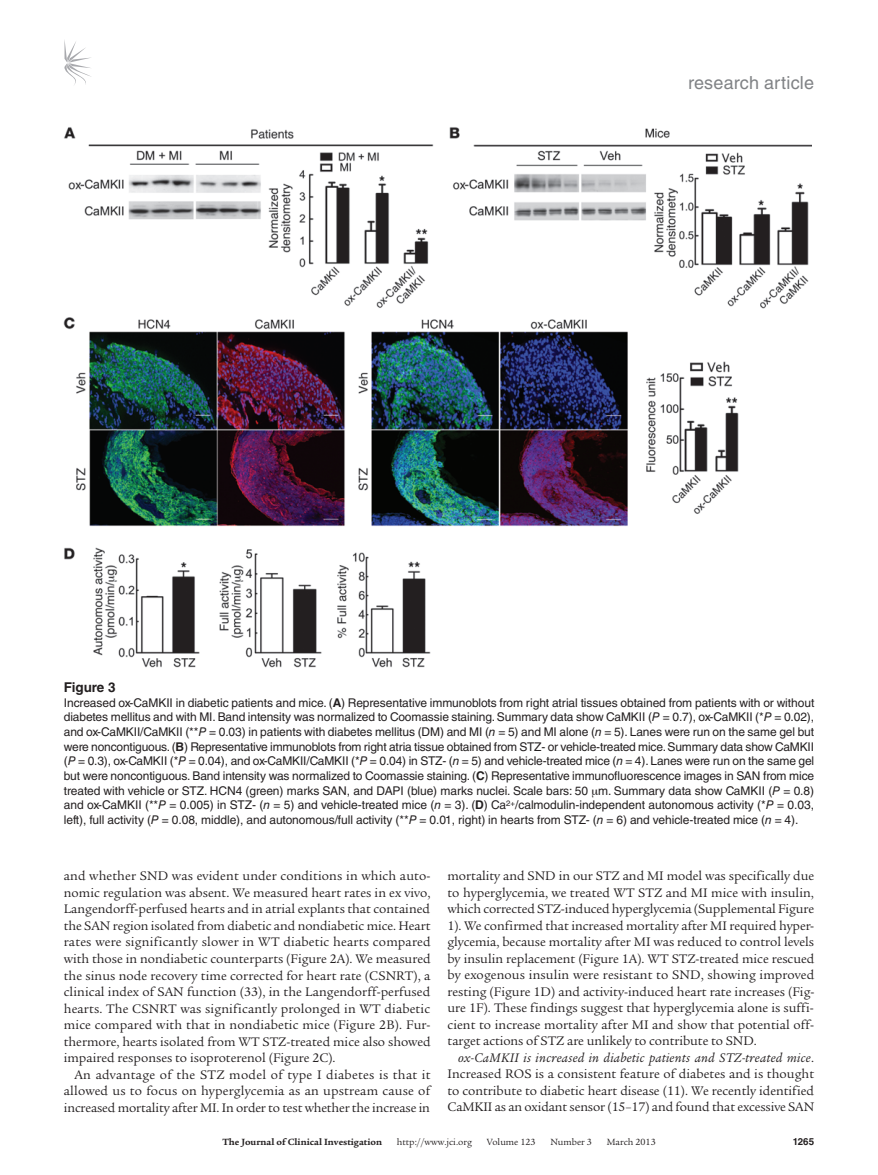
<style>
.page{position:relative;width:878px;height:1175px;background:#fff}
.page>*{position:absolute;margin:0;border:0;box-sizing:border-box;transform-origin:0 0}
.t1{font:18px "Helvetica LT Std";letter-spacing:.01em;color:#808285}
.t2{font:13.5px/16.5px "Legacy Serif Std";letter-spacing:-.01em;color:#231f20;text-align:justify}
.t3{font:700 13.5px "Helvetica LT Std";color:#231f20}
.t4{font:12px/14.7px "Helvetica LT Std";letter-spacing:-.005em;color:#231f20;text-align:justify}
.t5{font:9.75px "Legacy Serif Std";color:#231f20}
.t6{font:700 9.75px "Legacy Serif Std";color:#231f20}
.t7{font:700 9.75px "Helvetica LT Std";color:#231f20}
.s1{font-weight:700}
.s2{font-style:italic}
</style>
<div class="page">
<svg style="left:64px;top:40px;width:27px;height:45px"></svg>
<img style="left:64px;top:127px;width:747px;height:541px">
<h1 class="t1" style="left:688px;top:73px;width:127px">research article</h1>
<p class="t3" style="left:64px;top:679px;width:53px">Figure 3</p>
<p class="t4" style="left:64px;top:695px;width:752px">Increased ox-CaMKII in diabetic patients and mice. (<span class="s1">A</span>) Representative immunoblots from right atrial tissues obtained from patients with or without diabetes mellitus and with MI. Band intensity was normalized to Coomassie staining. Summary data show CaMKII (<span class="s2">P</span> = 0.7), ox-CaMKII (*<span class="s2">P</span> = 0.02), and ox-CaMKII/CaMKII (**<span class="s2">P</span> = 0.03) in patients with diabetes mellitus (DM) and MI (<span class="s2">n</span> = 5) and MI alone (<span class="s2">n</span> = 5). Lanes were run on the same gel but were noncontiguous. (<span class="s1">B</span>) Representative immunoblots from right atria tissue obtained from STZ- or vehicle-treated mice. Summary data show CaMKII (<span class="s2">P</span> = 0.3), ox-CaMKII (*<span class="s2">P</span> = 0.04), and ox-CaMKII/CaMKII (*<span class="s2">P</span> = 0.04) in STZ- (<span class="s2">n</span> = 5) and vehicle-treated mice (<span class="s2">n</span> = 4). Lanes were run on the same gel but were noncontiguous. Band intensity was normalized to Coomassie staining. (<span class="s1">C</span>) Representative immunofluorescence images in SAN from mice treated with vehicle or STZ. HCN4 (green) marks SAN, and DAPI (blue) marks nuclei. Scale bars: 50 m. Summary data show CaMKII (<span class="s2">P</span> = 0.8) and ox-CaMKII (**<span class="s2">P</span> = 0.005) in STZ- (<span class="s2">n</span> = 5) and vehicle-treated mice (<span class="s2">n</span> = 3). (<span class="s1">D</span>) Ca<sup>2+</sup>/calmodulin-independent autonomous activity (*<span class="s2">P</span> = 0.03, left), full activity (<span class="s2">P</span> = 0.08, middle), and autonomous/full activity (**<span class="s2">P</span> = 0.01, right) in hearts from STZ- (<span class="s2">n</span> = 6) and vehicle-treated mice (<span class="s2">n</span> = 4).</p>
<p class="t2" style="left:64px;top:868px;width:368px">and whether SND was evident under conditions in which auto&shy;nomic regulation was absent. We measured heart rates in ex vivo, Langendorff-perfused hearts and in atrial explants that contained the SAN region isolated from diabetic and nondiabetic mice. Heart rates were significantly slower in WT diabetic hearts compared with those in nondiabetic counterparts (Figure 2A). We measured the sinus node recovery time corrected for heart rate (CSNRT), a clinical index of SAN function (33), in the Langendorff-perfused hearts. The CSNRT was significantly prolonged in WT diabetic mice compared with that in nondiabetic mice (Figure 2B). Fur&shy;thermore, hearts isolated from WT STZ-treated mice also showed impaired responses to isoproterenol (Figure 2C).</p>
<p class="t2" style="left:64px;top:1066px;width:368px;text-indent:11px">An advantage of the STZ model of type I diabetes is that it allowed us to focus on hyperglycemia as an upstream cause of increased mortality after MI. In order to test whether the increase in</p>
<p class="t2" style="left:447px;top:868px;width:368px">mortality and SND in our STZ and MI model was specifically due to hyperglycemia, we treated WT STZ and MI mice with insulin, which corrected STZ-induced hyperglycemia (Supplemental Figure 1). We confirmed that increased mortality after MI required hyper&shy;glycemia, because mortality after MI was reduced to control levels by insulin replacement (Figure 1A). WT STZ-treated mice rescued by exogenous insulin were resistant to SND, showing improved resting (Figure 1D) and activity-induced heart rate increases (Fig&shy;ure 1F). These findings suggest that hyperglycemia alone is suffi&shy;cient to increase mortality after MI and show that potential off&shy;target actions of STZ are unlikely to contribute to SND.</p>
<p class="t2" style="left:447px;top:1049px;width:368px;text-indent:11px"><span class="s2">ox-CaMKII is increased in diabetic patients and STZ-treated mice</span>.<br>Increased ROS is a consistent feature of diabetes and is thought to contribute to diabetic heart disease (11). We recently identified CaMKII as an oxidant sensor (15–17) and found that excessive SAN</p>
<p class="t6" style="left:222px;top:1135px;width:161px">The Journal of Clinical Investigation</p>
<p class="t5" style="left:397px;top:1136px;width:77px">http://www.jci.org</p>
<p class="t5" style="left:486px;top:1136px;width:50px">Volume 123</p>
<p class="t5" style="left:550px;top:1136px;width:43px">Number 3</p>
<p class="t5" style="left:606px;top:1136px;width:51px">March 2013</p>
<p class="t7" style="left:792px;top:1135px;width:23px">1265</p>
</div>
